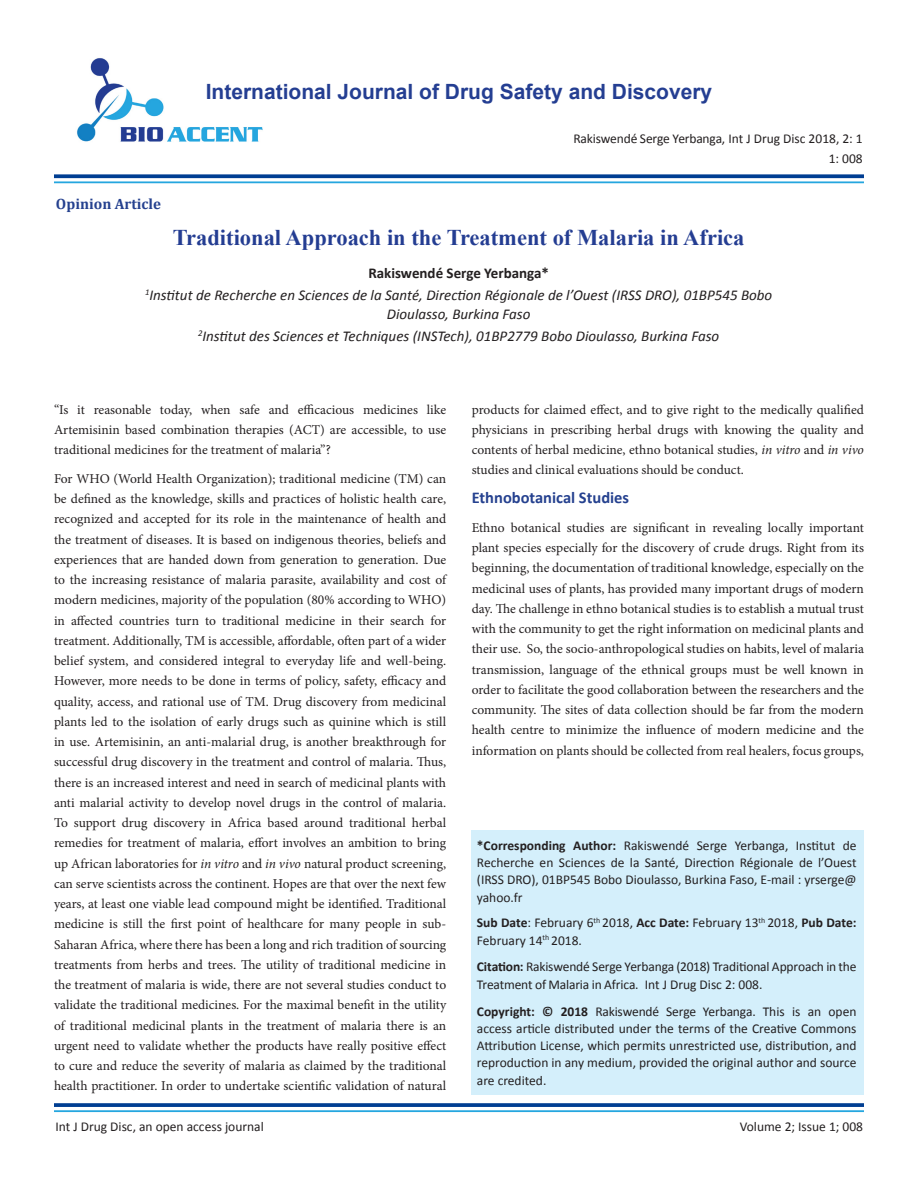
<style>
.page{position:relative;width:918px;height:1188px;background:#fff}
.page>*{position:absolute;margin:0;border:0;box-sizing:border-box;transform-origin:0 0}
.t1{font:700 22.5px "Times New Roman";color:#243d92}
.t2{font:700 21px "Arial";color:#243e92}
.t3{font:700 16.5px "Calibri";color:#25418f}
.t4{font:italic 15px/19.8px "Calibri";color:#231f20;text-align:center}
.t5{font:700 15px "Calibri";color:#231f20}
.t6{font:700 15px "Cambria";color:#25418f}
.t7{font:13.5px/20.2px "Minion Pro";color:#231f20;text-align:justify}
.t8{font:13.5px/17.2px "Calibri";color:#231f20;text-align:justify}
.s1{font-style:italic}
.s2{font-weight:700}
</style>
<div class="page">
<img style="left:77px;top:58px;width:186px;height:84px">
<svg style="left:54px;top:174px;width:810px;height:4px;background:#18509c"></svg>
<hr style="left:54px;top:181px;width:810px;height:2px;background:#25a6df">
<svg style="left:54px;top:1103px;width:810px;height:4px;background:#0f4998"></svg>
<hr style="left:54px;top:1110px;width:810px;height:2px;background:#25a6df">
<div style="left:472px;top:830px;width:392px;height:264px;background:#d4effb"></div>
<p class="t6" style="left:56px;top:193px;width:107px">Opinion Article</p>
<h2 class="t2" style="left:206px;top:77px;width:508px">International Journal of Drug Safety and Discovery</h2>
<p class="t8" style="left:573px;top:129px;width:291px;line-height:19.8px;text-align:right">Rakiswendé Serge Yerbanga, Int J Drug Disc 2018, 2: 1<br>1: 008</p>
<p class="t1" style="left:173px;top:222px;width:573px">Traditional Approach in the Treatment of Malaria in Africa</p>
<p class="t5" style="left:368px;top:263px;width:182px">Rakiswendé Serge Yerbanga*</p>
<p class="t4" style="left:145px;top:284px;width:629px"><sup>1</sup>Institut de Recherche en Sciences de la Santé, Direction Régionale de l’Ouest (IRSS DRO), 01BP545 Bobo<br>Dioulasso, Burkina Faso</p>
<p class="t4" style="left:198px;top:326px;width:523px"><sup>2</sup>Institut des Sciences et Techniques (INSTech), 01BP2779 Bobo Dioulasso, Burkina Faso</p>
<p class="t7" style="left:54px;top:399px;width:394px">“Is it reasonable today, when safe and efficacious medicines like Artemisinin based combination therapies (ACT) are accessible, to use traditional medicines for the treatment of malaria”?</p>
<p class="t7" style="left:54px;top:468px;width:394px">For WHO (World Health Organization); traditional medicine (TM) can be defined as the knowledge, skills and practices of holistic health care, recognized and accepted for its role in the maintenance of health and the treatment of diseases. It is based on indigenous theories, beliefs and experiences that are handed down from generation to generation. Due to the increasing resistance of malaria parasite, availability and cost of modern medicines, majority of the population (80% according to WHO) in affected countries turn to traditional medicine in their search for treatment. Additionally, TM is accessible, affordable, often part of a wider belief system, and considered integral to everyday life and well-being.<br>However, more needs to be done in terms of policy, safety, efficacy and quality, access, and rational use of TM. Drug discovery from medicinal plants led to the isolation of early drugs such as quinine which is still in use. Artemisinin, an anti-malarial drug, is another breakthrough for successful drug discovery in the treatment and control of malaria. Thus, there is an increased interest and need in search of medicinal plants with anti malarial activity to develop novel drugs in the control of malaria.<br>To support drug discovery in Africa based around traditional herbal remedies for treatment of malaria, effort involves an ambition to bring up African laboratories for <span class="s1">in vitro</span> and <span class="s1">in vivo</span> natural product screening, can serve scientists across the continent. Hopes are that over the next few years, at least one viable lead compound might be identified. Traditional medicine is still the first point of healthcare for many people in sub-Saharan Africa, where there has been a long and rich tradition of sourcing treatments from herbs and trees. The utility of traditional medicine in the treatment of malaria is wide, there are not several studies conduct to validate the traditional medicines. For the maximal benefit in the utility of traditional medicinal plants in the treatment of malaria there is an urgent need to validate whether the products have really positive effect to cure and reduce the severity of malaria as claimed by the traditional health practitioner. In order to undertake scientific validation of natural</p>
<p class="t7" style="left:472px;top:399px;width:394px">products for claimed effect, and to give right to the medically qualified physicians in prescribing herbal drugs with knowing the quality and contents of herbal medicine, ethno botanical studies, <span class="s1">in vitro</span> and <span class="s1">in vivo </span>studies and clinical evaluations should be conduct.</p>
<p class="t3" style="left:472px;top:487px;width:159px">Ethnobotanical Studies</p>
<p class="t7" style="left:472px;top:517px;width:394px">Ethno botanical studies are significant in revealing locally important plant species especially for the discovery of crude drugs. Right from its beginning, the documentation of traditional knowledge, especially on the medicinal uses of plants, has provided many important drugs of modern day. The challenge in ethno botanical studies is to establish a mutual trust with the community to get the right information on medicinal plants and their use. So, the socio-anthropological studies on habits, level of malaria transmission, language of the ethnical groups must be well known in order to facilitate the good collaboration between the researchers and the community. The sites of data collection should be far from the modern health centre to minimize the influence of modern medicine and the information on plants should be collected from real healers, focus groups,</p>
<p class="t8" style="left:477px;top:837px;width:381px"><span class="s2">*Corresponding Author:</span> Rakiswendé Serge Yerbanga, Institut de Recherche en Sciences de la Santé, Direction Régionale de l’Ouest (IRSS DRO), 01BP545 Bobo Dioulasso, Burkina Faso, E-mail : yrserge@ yahoo.fr</p>
<p class="t8" style="left:477px;top:914px;width:381px"><span class="s2">Sub Date</span>: February 6<sup>th</sup> 2018, <span class="s2">Acc Date:</span> February 13<sup>th</sup> 2018, <span class="s2">Pub Date:<br></span>February 14<sup>th</sup> 2018.</p>
<p class="t8" style="left:477px;top:958px;width:381px;line-height:18px"><span class="s2">Citation:</span> Rakiswendé Serge Yerbanga (2018) Traditional Approach in the<br>Treatment of Malaria in Africa. Int J Drug Disc 2: 008.</p>
<p class="t8" style="left:477px;top:1002px;width:381px"><span class="s2">Copyright: © 2018</span> Rakiswendé Serge Yerbanga. This is an open access article distributed under the terms of the Creative Commons Attribution License, which permits unrestricted use, distribution, and reproduction in any medium, provided the original author and source are credited.</p>
<p class="t8" style="left:56px;top:1118px;width:210px">Int J Drug Disc, an open access journal</p>
<p class="t8" style="left:740px;top:1118px;width:125px">Volume 2; Issue 1; 008</p>
</div>
